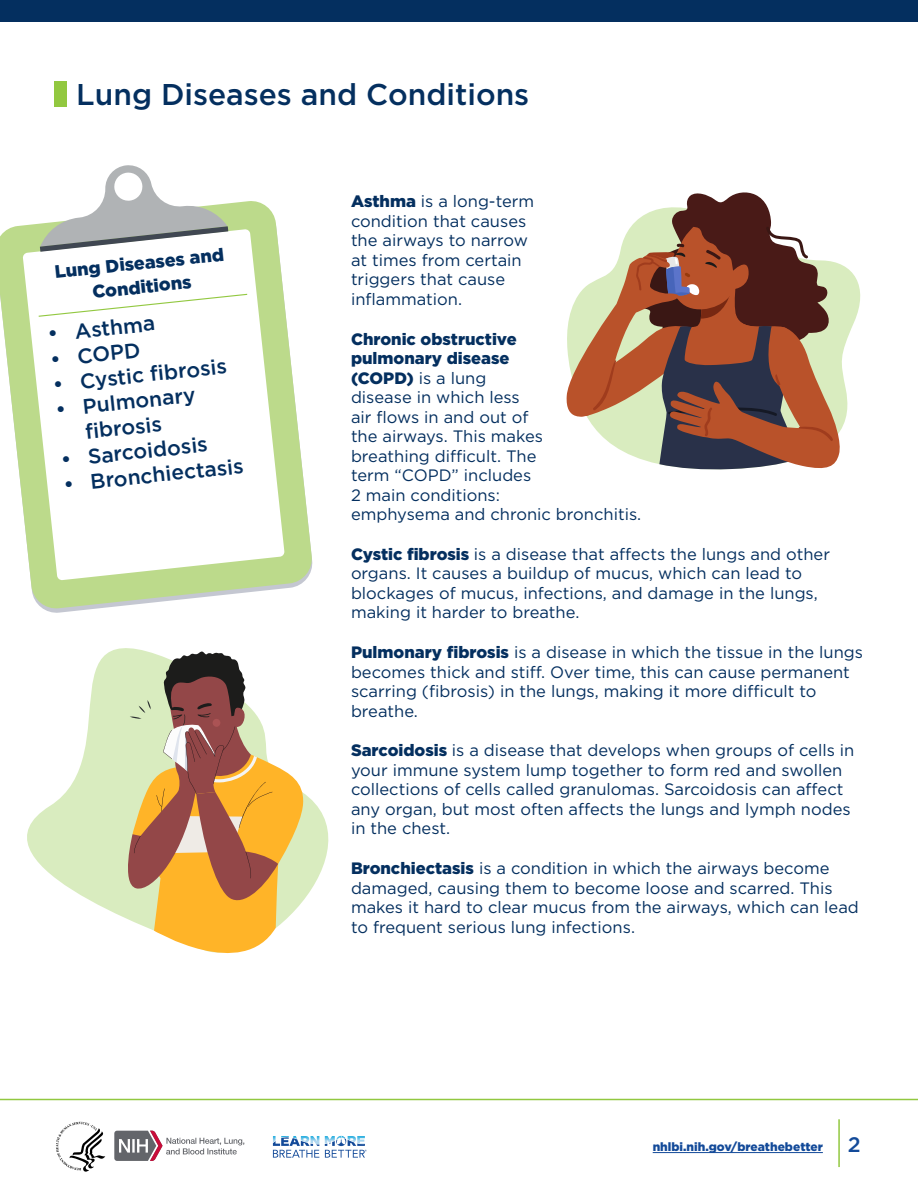
<style>
.page{position:relative;width:918px;height:1188px;background:#fff}
.page>*{position:absolute;margin:0;border:0;box-sizing:border-box;transform-origin:0 0}
.t1{font:500 30px "Gotham";color:#042f5f}
.t2{font:500 21px/25.2px "Gotham";color:#042f5f;text-align:center}
.t3{font:900 18px/24px "Gotham";color:#042f5f;text-align:center}
.t4{font:16.5px/19.5px "Gotham";color:#042f5f}
.t5{font:900 12px "Gotham";color:#134a99}
.s1{font-weight:900}
.s2{font-weight:500;font-size:21px}
</style>
<div class="page">
<div style="left:0;top:0;width:918px;height:21px;background:#042f5f"></div>
<div style="left:54px;top:81px;width:13px;height:26px;background:#92c840"></div>
<hr style="left:0;top:1099px;width:918px;height:1px;background:#92c840">
<hr style="left:838px;top:1119px;width:2px;height:48px;background:#92c840">
<svg style="left:0;top:201px;width:313px;height:409px"></svg>
<svg style="left:23px;top:229px;width:262px;height:351px"></svg>
<svg style="left:40px;top:165px;width:188px;height:87px"></svg>
<svg style="left:37px;top:293px;width:211px;height:24px"></svg>
<svg style="left:842px;top:265px;width:19px;height:162px"></svg>
<svg style="left:566px;top:192px;width:276px;height:278px"></svg>
<svg style="left:27px;top:648px;width:301px;height:268px"></svg>
<svg style="left:120px;top:651px;width:184px;height:302px"></svg>
<svg style="left:56px;top:1122px;width:49px;height:50px"></svg>
<svg style="left:114px;top:1131px;width:130px;height:30px"></svg>
<svg style="left:273px;top:1136px;width:94px;height:22px"></svg>
<hr style="left:653px;top:1152px;width:170px;height:1px;background:#134a99">
<h3 class="t1" style="left:76px;top:75px;width:455px">Lung Diseases and Conditions</h3>
<p class="t3" style="left:54px;top:260px;width:171px;rotate:-6deg">Lung Diseases and<br>Conditions</p>
<p class="t2" style="left:47px;top:321px;width:109px;rotate:-6deg">• Asthma</p>
<p class="t2" style="left:49px;top:346px;width:92px;rotate:-6deg">• COPD</p>
<p class="t2" style="left:52px;top:371px;width:176px;rotate:-6deg">• Cystic fi brosis</p>
<p class="t2" style="left:54px;top:396px;width:142px;rotate:-6deg">• Pulmonary fi brosis</p>
<p class="t2" style="left:60px;top:447px;width:149px;rotate:-6deg">• Sarcoidosis</p>
<p class="t2" style="left:62px;top:472px;width:182px;rotate:-6deg">• Bronchiectasis</p>
<p class="t4" style="left:351px;top:191px;width:185px"><span class="s1">Asthma</span> is a long-term condition that causes the airways to narrow at times from certain triggers that cause inflammation.</p>
<p class="t4" style="left:351px;top:329px;width:292px"><span class="s1">Chronic obstructive<br>pulmonary disease<br>(COPD)</span> is a lung<br>disease in which less<br>air flows in and out of<br>the airways. This makes<br>breathing difficult. The<br>term “COPD” includes<br>2 main conditions:<br>emphysema and chronic bronchitis.</p>
<p class="t4" style="left:351px;top:544px;width:481px"><span class="s1">Cystic fibrosis</span> is a disease that affects the lungs and other organs. It causes a buildup of mucus, which can lead to blockages of mucus, infections, and damage in the lungs, making it harder to breathe.</p>
<p class="t4" style="left:351px;top:642px;width:514px"><span class="s1">Pulmonary fibrosis</span> is a disease in which the tissue in the lungs becomes thick and stiff. Over time, this can cause permanent scarring (fibrosis) in the lungs, making it more difficult to breathe.</p>
<p class="t4" style="left:351px;top:740px;width:505px"><span class="s1">Sarcoidosis</span> is a disease that develops when groups of cells in your immune system lump together to form red and swollen collections of cells called granulomas. Sarcoidosis can affect any organ, but most often affects the lungs and lymph nodes in the chest.</p>
<p class="t4" style="left:351px;top:858px;width:509px"><span class="s1">Bronchiectasis</span> is a condition in which the airways become damaged, causing them to become loose and scarred. This makes it hard to clear mucus from the airways, which can lead to frequent serious lung infections.</p>
<p class="t5" style="left:653px;top:1138px;width:209px">nhlbi.nih.gov/breathebetter <span class="s2">2</span></p>
</div>
